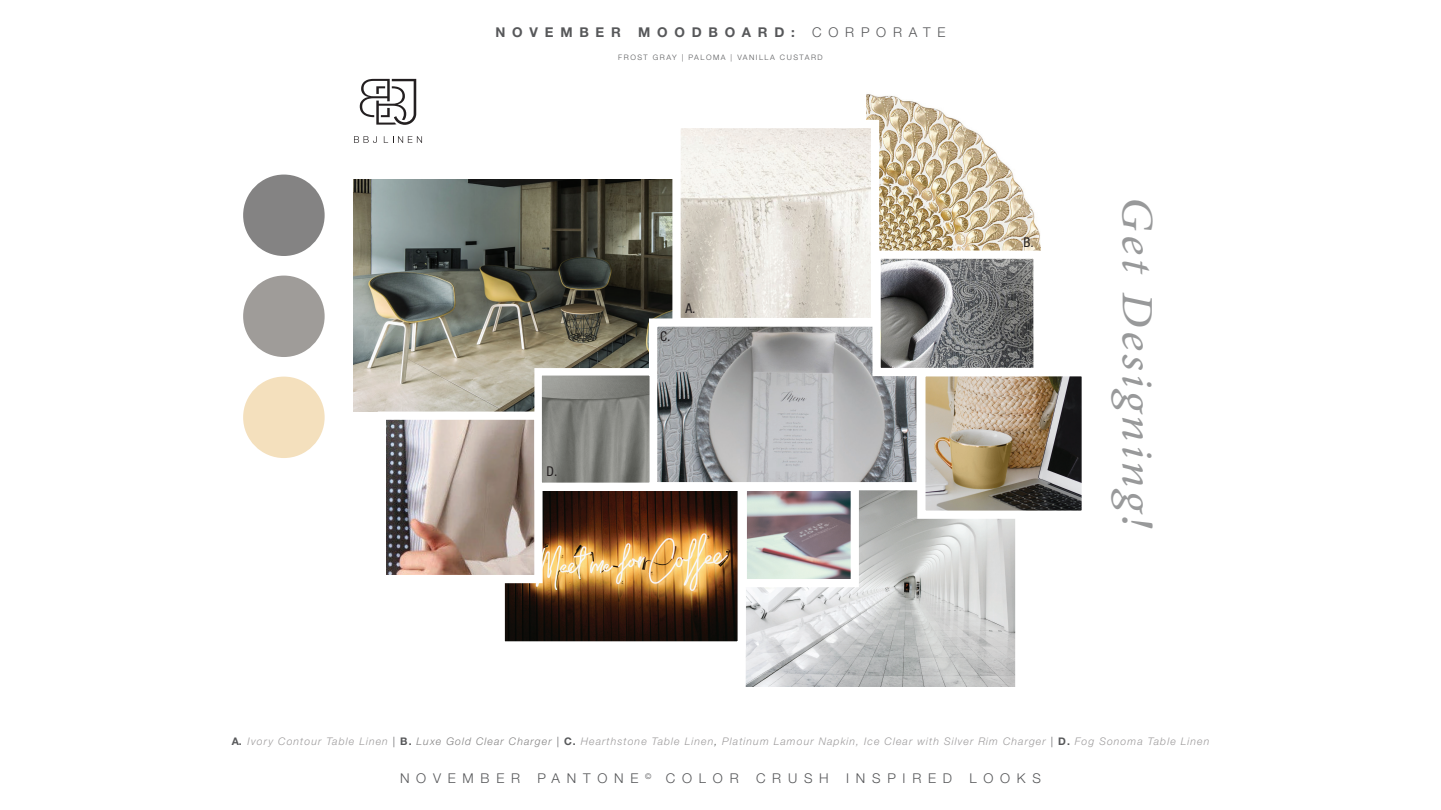
<style>
.page{position:relative;width:1441px;height:810px;background:#fff}
.page>*{position:absolute;margin:0;border:0;box-sizing:border-box;transform-origin:0 0}
.t1{font:italic 45px "Minion Pro";letter-spacing:.065em;color:#98999a;scale:1.1 1}
.t2{font:300 13.5px "Helvetica Neue LT Std";letter-spacing:.5em;color:#57585a}
.t3{font:700 13.5px "Helvetica Neue LT Std";letter-spacing:.5em;color:#57585a}
.t4{font:condensed 13.5px "Helvetica Neue LT Std";color:#231f20}
.t5{font:italic 300 10.5px "Helvetica Neue LT Std";letter-spacing:.1em;color:#9d9b9c}
.t6{font:300 7.5px "Helvetica Neue LT Std";letter-spacing:.2em;color:#57585a}
.s1{font-weight:700;font-style:normal;color:#57585a}
.s2{color:#57585a}
.s3{color:#848383}
</style>
<div class="page">
<svg style="left:745px;top:654px;width:271px;height:33px"></svg>
<img style="left:354px;top:79px;width:728px;height:575px">
<div style="left:243px;top:377px;width:81px;height:81px;background:#f4e0bd;border-radius:50%"></div>
<div style="left:243px;top:276px;width:81px;height:81px;background:#9f9c99;border-radius:50%"></div>
<div style="left:243px;top:175px;width:81px;height:81px;background:#848383;border-radius:50%"></div>
<p class="t3" style="left:495px;top:23px;width:127px">NOVEMBER</p>
<p class="t3" style="left:638px;top:23px;width:158px">MOODBOARD:</p>
<p class="t2" style="left:812px;top:24px;width:135px">CORPORATE</p>
<p class="t6" style="left:618px;top:53px;width:206px">FROST GRAY | PALOMA | VANILLA CUSTARD</p>
<p class="t4" style="left:546px;top:464px;width:12px">D.</p>
<p class="t4" style="left:660px;top:329px;width:12px">C.</p>
<p class="t4" style="left:685px;top:301px;width:11px">A.</p>
<p class="t4" style="left:1023px;top:235px;width:12px">B.</p>
<h1 class="t1" style="left:1167px;top:197px;width:303px;rotate:90deg">Get Designing!</h1>
<p class="t5" style="left:232px;top:735px;width:979px"><span class="s1">A.</span> Ivory Contour Table Linen <span class="s2">|</span> <span class="s1">B.</span> <span class="s3">Luxe Gold Clear Charger</span> <span class="s2">|</span> <span class="s1">C.</span> Hearthstone Table Linen<span class="s2">,</span> Platinum Lamour Napkin, Ice Clear with Silver Rim Charger <span class="s2">|</span> <span class="s1">D.</span> Fog Sonoma Table Linen</p>
<p class="t2" style="left:400px;top:770px;width:122px">NOVEMBER</p>
<p class="t2" style="left:537px;top:770px;width:203px">PANTONE <sup>©</sup> COLOR</p>
<p class="t2" style="left:756px;top:770px;width:74px">CRUSH</p>
<p class="t2" style="left:846px;top:770px;width:108px">INSPIRED</p>
<p class="t2" style="left:969px;top:770px;width:73px">LOOKS</p>
</div>
